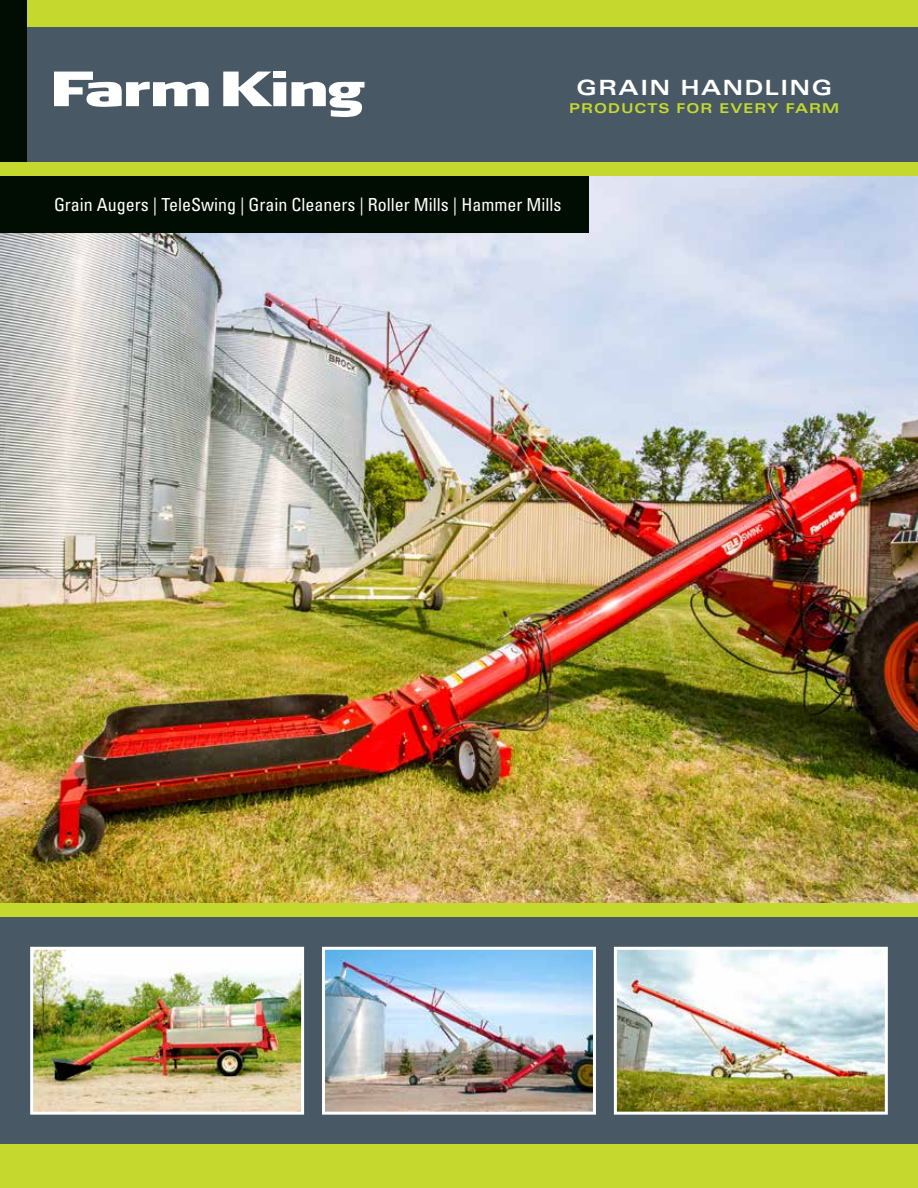
<style>
.page{position:relative;width:918px;height:1188px;background:#fff}
.page>*{position:absolute;margin:0;border:0;box-sizing:border-box;transform-origin:0 0}
.t1{font:700 expanded 21px "Univers LT Std";letter-spacing:.075em;color:#fff}
.t2{font:condensed 18px "Univers LT Std";color:#fff}
.t3{font:700 expanded 13.5px "Univers LT Std";letter-spacing:.075em;color:#c4d82e}
</style>
<div class="page">
<div style="left:0;top:917px;width:918px;height:244px;background:#485865"></div>
<div style="left:0;top:27px;width:918px;height:135px;background:#485865"></div>
<img style="left:0;top:176px;width:918px;height:727px">
<svg style="left:54px;top:72px;width:155px;height:35px"></svg>
<svg style="left:223px;top:72px;width:141px;height:45px"></svg>
<img style="left:618px;top:951px;width:266px;height:160px">
<div style="left:614px;top:947px;width:274px;height:168px;border:3px solid #fff"></div>
<img style="left:34px;top:951px;width:266px;height:160px">
<div style="left:30px;top:947px;width:274px;height:168px;border:3px solid #fff"></div>
<img style="left:326px;top:951px;width:266px;height:160px">
<div style="left:322px;top:947px;width:274px;height:168px;border:3px solid #fff"></div>
<div style="left:0;top:0;width:918px;height:27px;background:#c4d82e"></div>
<div style="left:0;top:0;width:27px;height:176px;background:#010c03"></div>
<div style="left:0;top:176px;width:588px;height:57px;background:#010c03"></div>
<div style="left:0;top:162px;width:918px;height:14px;background:#c4d82e"></div>
<div style="left:0;top:1145px;width:918px;height:43px;background:#c4d82e"></div>
<div style="left:0;top:903px;width:918px;height:14px;background:#c4d82e"></div>
<p class="t1" style="left:577px;top:75px;width:257px">GRAIN HANDLING</p>
<p class="t3" style="left:569px;top:101px;width:271px">PRODUCTS FOR EVERY FARM</p>
<p class="t2" style="left:54px;top:193px;width:509px">Grain Augers | TeleSwing | Grain Cleaners | Roller Mills | Hammer Mills</p>
</div>
